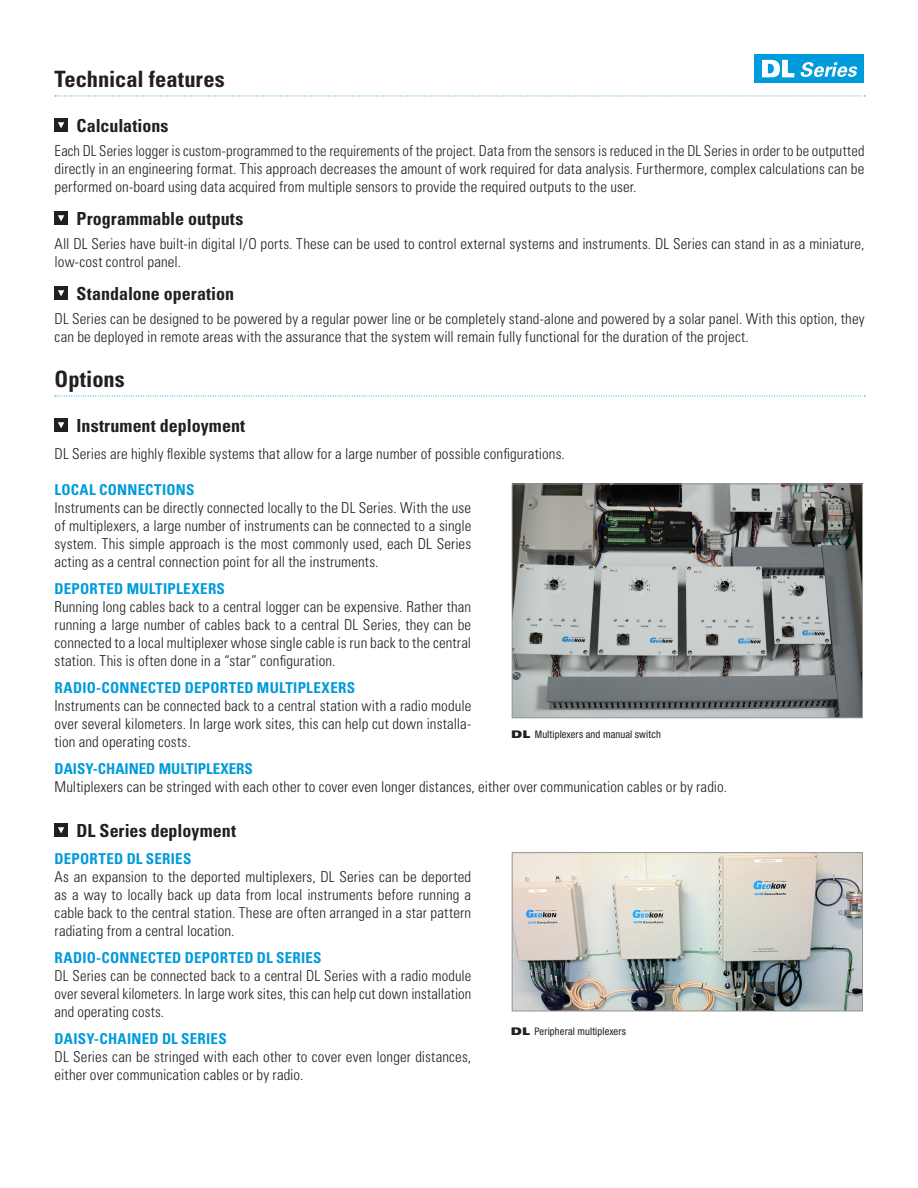
<style>
.page{position:relative;width:918px;height:1188px;background:#fff}
.page>*{position:absolute;margin:0;border:0;box-sizing:border-box;transform-origin:0 0}
.t1{font:700 condensed 22.5px "Univers";color:#231f20}
.t2{font:700 condensed 18px "Univers";color:#231f20}
.t3{font:300 condensed 15px/18px "Univers";letter-spacing:.005em;color:#231f20;text-align:justify}
.t4{font:700 condensed 15px "Univers";letter-spacing:.015em;color:#009bda}
.t5{font:condensed 10.5px "Helvetica Neue";letter-spacing:.01em;color:#231f20}
.s1{font-family:"Univers";font-weight:900;font-stretch:expanded}
</style>
<div class="page">
<svg style="left:55px;top:96px;width:810px;height:1px"></svg>
<svg style="left:55px;top:396px;width:810px;height:1px"></svg>
<div style="left:55px;top:119px;width:13px;height:13px;background:#231f20"></div>
<svg style="left:58px;top:122px;width:6px;height:6px"></svg>
<div style="left:55px;top:212px;width:13px;height:13px;background:#231f20"></div>
<svg style="left:58px;top:215px;width:6px;height:6px"></svg>
<div style="left:55px;top:287px;width:13px;height:13px;background:#231f20"></div>
<svg style="left:58px;top:290px;width:6px;height:6px"></svg>
<div style="left:55px;top:419px;width:13px;height:13px;background:#231f20"></div>
<svg style="left:58px;top:422px;width:6px;height:6px"></svg>
<div style="left:55px;top:824px;width:13px;height:13px;background:#231f20"></div>
<svg style="left:58px;top:827px;width:6px;height:6px"></svg>
<img style="left:514px;top:486px;width:347px;height:230px">
<div style="left:512px;top:484px;width:351px;height:234px;border:1px solid #939598"></div>
<img style="left:514px;top:854px;width:347px;height:155px">
<div style="left:512px;top:852px;width:351px;height:159px;border:1px solid #939598"></div>
<div style="left:755px;top:54px;width:109px;height:29px;background:#009bda"></div>
<svg style="left:762px;top:60px;width:32px;height:17px"></svg>
<svg style="left:800px;top:62px;width:57px;height:15px"></svg>
<p class="t1" style="left:55px;top:65px;width:172px">Technical features</p>
<p class="t2" style="left:77px;top:114px;width:93px">Calculations</p>
<p class="t3" style="left:55px;top:141px;width:812px">Each DL Series logger is custom-programmed to the requirements of the project. Data from the sensors is reduced in the DL Series in order to be outputted directly in an engineering format. This approach decreases the amount of work required for data analysis. Furthermore, complex calculations can be performed on-board using data acquired from multiple sensors to provide the required outputs to the user.</p>
<p class="t2" style="left:77px;top:207px;width:168px">Programmable outputs</p>
<p class="t3" style="left:55px;top:234px;width:811px">All DL Series have built-in digital I/O ports. These can be used to control external systems and instruments. DL Series can stand in as a miniature, low-cost control panel.</p>
<p class="t2" style="left:77px;top:282px;width:159px">Standalone operation</p>
<p class="t3" style="left:55px;top:309px;width:812px">DL Series can be designed to be powered by a regular power line or be completely stand-alone and powered by a solar panel. With this option, they can be deployed in remote areas with the assurance that the system will remain fully functional for the duration of the project.</p>
<p class="t1" style="left:55px;top:365px;width:72px">Options</p>
<p class="t2" style="left:77px;top:414px;width:170px">Instrument deployment</p>
<p class="t3" style="left:55px;top:444px;width:512px">DL Series are highly flexible systems that allow for a large number of possible configurations.</p>
<p class="t4" style="left:55px;top:480px;width:141px">LOCAL CONNECTIONS</p>
<p class="t3" style="left:55px;top:498px;width:418px">Instruments can be directly connected locally to the DL Series. With the use of multiplexers, a large number of instruments can be connected to a single system. This simple approach is the most commonly used, each DL Series acting as a central connection point for all the instruments.</p>
<p class="t4" style="left:55px;top:579px;width:172px">DEPORTED MULTIPLEXERS</p>
<p class="t3" style="left:55px;top:597px;width:418px">Running long cables back to a central logger can be expensive. Rather than running a large number of cables back to a central DL Series, they can be connected to a local multiplexer whose single cable is run back to the central station. This is often done in a “star” configuration.</p>
<p class="t4" style="left:55px;top:678px;width:302px">RADIO-CONNECTED DEPORTED MULTIPLEXERS</p>
<p class="t3" style="left:55px;top:696px;width:418px">Instruments can be connected back to a central station with a radio module over several kilometers. In large work sites, this can help cut down installa&shy;tion and operating costs.</p>
<p class="t4" style="left:55px;top:759px;width:200px">DAISY-CHAINED MULTIPLEXERS</p>
<p class="t3" style="left:55px;top:777px;width:674px">Multiplexers can be stringed with each other to cover even longer distances, either over communication cables or by radio.</p>
<p class="t2" style="left:77px;top:819px;width:161px">DL Series deployment</p>
<p class="t4" style="left:55px;top:849px;width:138px">DEPORTED DL SERIES</p>
<p class="t3" style="left:55px;top:867px;width:418px">As an expansion to the deported multiplexers, DL Series can be deported as a way to locally back up data from local instruments before running a cable back to the central station. These are often arranged in a star pattern radiating from a central location.</p>
<p class="t4" style="left:55px;top:948px;width:269px">RADIO-CONNECTED DEPORTED DL SERIES</p>
<p class="t3" style="left:55px;top:966px;width:418px">DL Series can be connected back to a central DL Series with a radio module over several kilometers. In large work sites, this can help cut down installation and operating costs.</p>
<p class="t4" style="left:55px;top:1029px;width:174px">DAISY-CHAINED DL SERIES</p>
<p class="t3" style="left:55px;top:1047px;width:418px">DL Series can be stringed with each other to cover even longer distances, either over communication cables or by radio.</p>
<p class="t5" style="left:511px;top:728px;width:151px"><span class="s1">DL</span> Multiplexers and manual switch</p>
<p class="t5" style="left:511px;top:1025px;width:117px"><span class="s1">DL</span> Peripheral multiplexers</p>
</div>
